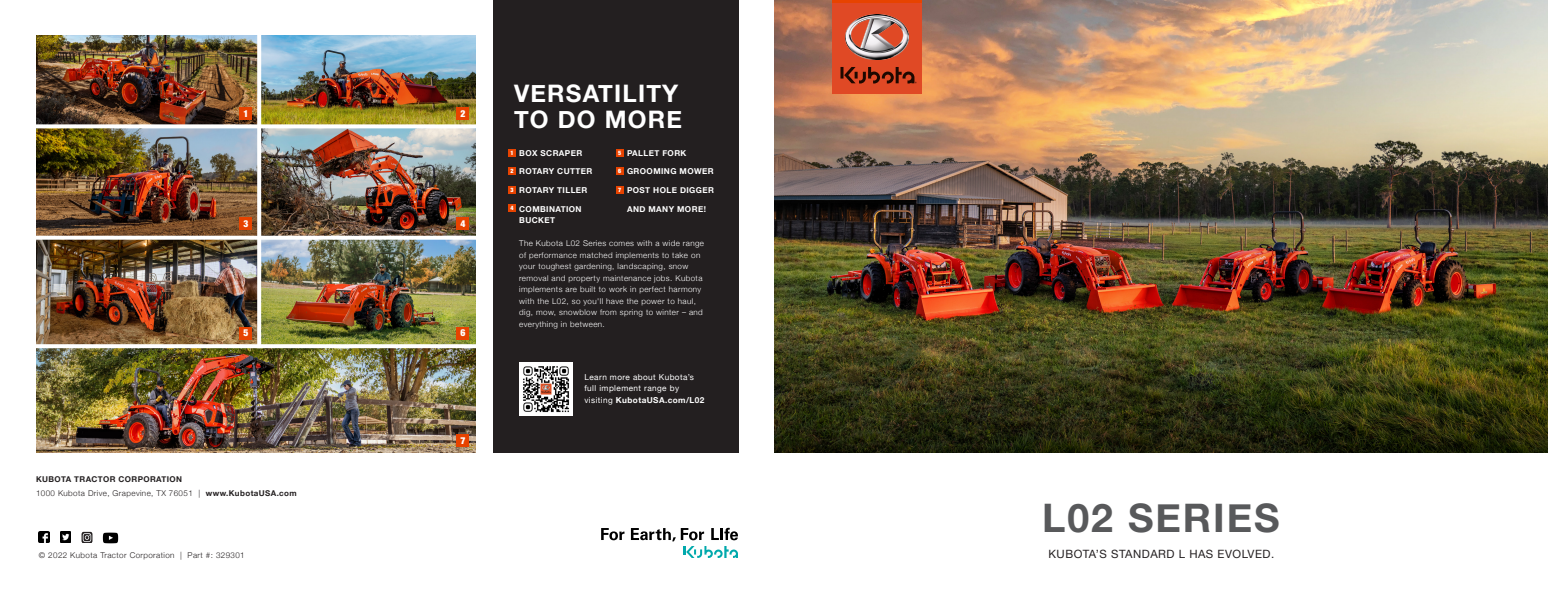
<style>
.page{position:relative;width:1548px;height:594px;background:#fff}
.page>*{position:absolute;margin:0;border:0;box-sizing:border-box;transform-origin:0 0}
.t1{font:700 39.3px "Helvetica Neue";letter-spacing:.05em;color:#58595b}
.t2{font:700 24.1px/26px "Helvetica Neue";letter-spacing:.05em;color:#fff}
.t3{font:11.4px "Helvetica Neue";letter-spacing:.045em;color:#231f20}
.t4{font:900 condensed 9.6px "Helvetica Neue LT Std";color:#fff}
.t5{font:8.2px/11.5px "Helvetica Neue";letter-spacing:.05em;color:#fff}
.t6{font:700 8.2px "Helvetica Neue";letter-spacing:.05em;color:#fff}
.t7{font:700 8.1px/11.4px "Helvetica Neue";letter-spacing:.05em;color:#fff}
.t8{font:300 8px/11.5px "Helvetica Neue";letter-spacing:.05em;color:#fff}
.t9{font:300 8px "Helvetica Neue";letter-spacing:.05em;color:#231f20}
.t10{font:700 8px "Helvetica Neue";letter-spacing:.05em;color:#231f20}
.t11{font:900 condensed 6px "Helvetica Neue LT Std";color:#fff}
.s1{font-weight:700}
.s2{font-weight:400}
</style>
<div class="page">
<img style="left:774px;top:0;width:774px;height:332px">
<svg style="left:39px;top:532px;width:11px;height:11px"></svg>
<svg style="left:60px;top:532px;width:11px;height:11px"></svg>
<svg style="left:81px;top:531px;width:12px;height:12px"></svg>
<img style="left:102px;top:532px;width:17px;height:12px">
<svg style="left:601px;top:528px;width:23px;height:12px"></svg>
<svg style="left:631px;top:528px;width:107px;height:30px"></svg>
<div style="left:832px;top:0;width:90px;height:94px;background:linear-gradient(to right,#e74300,#e74300)"></div>
<div style="left:832px;top:4px;width:90px;height:90px;background:#e04925"></div>
<svg style="left:841px;top:67px;width:76px;height:17px"></svg>
<img style="left:846px;top:14px;width:63px;height:46px">
<svg style="left:774px;top:332px;width:774px;height:121px;background:#343512"></svg>
<div style="left:493px;top:0;width:245px;height:453px;background:#231f20"></div>
<img style="left:519px;top:362px;width:54px;height:54px">
<img style="left:36px;top:36px;width:221px;height:88px">
<img style="left:36px;top:128px;width:221px;height:108px">
<img style="left:36px;top:240px;width:221px;height:104px">
<img style="left:261px;top:36px;width:215px;height:88px">
<img style="left:261px;top:128px;width:215px;height:108px">
<img style="left:36px;top:348px;width:440px;height:105px">
<img style="left:261px;top:240px;width:215px;height:104px">
<svg style="left:257px;top:35px;width:1px;height:309px"></svg>
<svg style="left:36px;top:124px;width:440px;height:4px"></svg>
<svg style="left:36px;top:236px;width:440px;height:4px"></svg>
<svg style="left:36px;top:344px;width:440px;height:1px"></svg>
<div style="left:508px;top:149px;width:8px;height:7px;background:#e74300"></div>
<div style="left:616px;top:149px;width:7px;height:7px;background:#e74300"></div>
<div style="left:508px;top:167px;width:8px;height:8px;background:#e74300"></div>
<div style="left:616px;top:167px;width:7px;height:8px;background:#e74300"></div>
<div style="left:508px;top:186px;width:8px;height:8px;background:#e74300"></div>
<div style="left:616px;top:186px;width:7px;height:8px;background:#e74300"></div>
<div style="left:508px;top:204px;width:8px;height:8px;background:#e74300"></div>
<div style="left:240px;top:217px;width:12px;height:12px;background:#e74300"></div>
<div style="left:457px;top:217px;width:12px;height:12px;background:#e74300"></div>
<div style="left:457px;top:108px;width:12px;height:12px;background:#e74300"></div>
<div style="left:457px;top:327px;width:12px;height:12px;background:#e74300"></div>
<div style="left:240px;top:327px;width:12px;height:12px;background:#e74300"></div>
<div style="left:457px;top:435px;width:12px;height:12px;background:#e74300"></div>
<div style="left:240px;top:108px;width:12px;height:12px;background:#e74300"></div>
<p class="t4" style="left:243px;top:108px;width:6px">1</p>
<p class="t4" style="left:460px;top:108px;width:6px">2</p>
<p class="t4" style="left:243px;top:217px;width:6px">3</p>
<p class="t4" style="left:460px;top:217px;width:6px">4</p>
<p class="t4" style="left:243px;top:327px;width:6px">5</p>
<p class="t4" style="left:460px;top:327px;width:6px">6</p>
<p class="t10" style="left:36px;top:473px;width:148px">KUBOTA TRACTOR CORPORATION</p>
<p class="t9" style="left:36px;top:487px;width:262px">1000 Kubota Drive, Grapevine, TX 76051 | <span class="s1">www.KubotaUSA.com</span></p>
<p class="t4" style="left:460px;top:435px;width:6px">7</p>
<p class="t2" style="left:514px;top:81px;width:170px">VERSATILITY<br>TO DO MORE</p>
<p class="t7" style="left:519px;top:147px;width:65px">BOX SCRAPER</p>
<p class="t7" style="left:519px;top:166px;width:75px">ROTARY CUTTER</p>
<p class="t7" style="left:519px;top:185px;width:70px">ROTARY TILLER</p>
<p class="t7" style="left:519px;top:203px;width:64px">COMBINATION<br>BUCKET</p>
<p class="t7" style="left:627px;top:147px;width:61px">PALLET FORK</p>
<p class="t7" style="left:627px;top:166px;width:88px">GROOMING MOWER</p>
<p class="t7" style="left:627px;top:185px;width:88px">POST HOLE DIGGER</p>
<p class="t7" style="left:627px;top:203px;width:80px">AND MANY MORE!</p>
<p class="t8" style="left:519px;top:237px;width:186px">The Kubota L02 Series comes with a wide range of performance matched implements to take on your toughest gardening, landscaping, snow removal and property maintenance jobs. Kubota implements are built to work in perfect harmony with the L02, so you'll have the power to haul, dig, mow, snowblow from spring to winter – and everything in between.</p>
<p class="t11" style="left:510px;top:149px;width:5px">1</p>
<p class="t11" style="left:618px;top:149px;width:5px">5</p>
<p class="t11" style="left:510px;top:167px;width:5px">2</p>
<p class="t11" style="left:618px;top:167px;width:5px">6</p>
<p class="t11" style="left:510px;top:187px;width:5px">3</p>
<p class="t11" style="left:618px;top:186px;width:5px">7</p>
<p class="t11" style="left:510px;top:205px;width:5px">4</p>
<p class="t5" style="left:584px;top:372px;width:111px">Learn more about Kubota’s full implement range by</p>
<p class="t6" style="left:584px;top:394px;width:121px"><span class="s2">visiting</span> KubotaUSA.com/L02</p>
<p class="t1" style="left:1042px;top:487px;width:239px">L02 SERIES</p>
<p class="t9" style="left:39px;top:549px;width:207px">© 2022 Kubota Tractor Corporation | Part #: 329301</p>
<p class="t3" style="left:1049px;top:546px;width:227px">KUBOTA’S STANDARD L HAS EVOLVED.</p>
</div>
